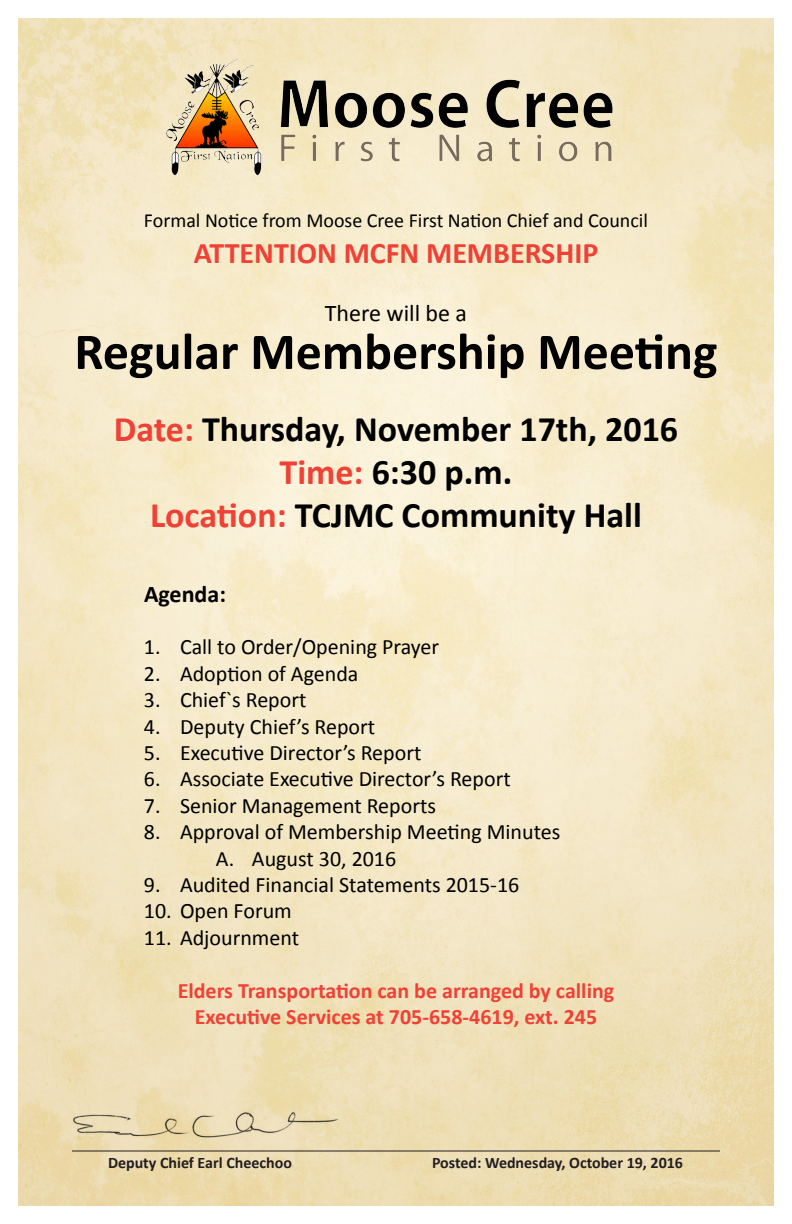
<style>
.page{position:relative;width:792px;height:1224px;background:#fff}
.page>*{position:absolute;margin:0;border:0;box-sizing:border-box;transform-origin:0 0}
.t1{font:700 52px "Calibri";color:#000}
.t2{font:700 36px/43.2px "Calibri";color:#000;text-align:center}
.t3{font:700 30px "Calibri";color:#ef4136}
.t4{font:24px "Calibri";color:#000}
.t5{font:700 24px "Calibri";color:#000}
.t6{font:22px/26.4px "Calibri";color:#000}
.t7{font:700 22px/26.4px "Calibri";color:#ef4136;text-align:center}
.t8{font:20px "Calibri";color:#000}
.t9{font:700 16px "Calibri";color:#231f20}
.s1{color:#ef4136}
</style>
<div class="page">
<img style="left:18px;top:18px;width:756px;height:1188px">
<img style="left:153px;top:53px;width:490px;height:128px">
<hr style="left:72px;top:1150px;width:648px;height:2px;background:#231f20">
<img style="left:72px;top:1110px;width:267px;height:29px">
<p class="t8" style="left:144px;top:208px;width:506px">Formal Notice from Moose Cree First Nation Chief and Council</p>
<h3 class="t3" style="left:194px;top:234px;width:406px">ATTENTION MCFN MEMBERSHIP</h3>
<p class="t4" style="left:325px;top:298px;width:144px">There will be a</p>
<h1 class="t1" style="left:74px;top:318px;width:645px">Regular Membership Meeting</h1>
<h2 class="t2" style="left:114px;top:407px;width:566px"><span class="s1">Date:</span> Thursday, November 17th, 2016<br><span class="s1">Time:</span> 6:30 p.m.<br><span class="s1">Location:</span> TCJMC Community Hall</h2>
<p class="t5" style="left:144px;top:578px;width:83px">Agenda:</p>
<p class="t6" style="left:144px;top:634px;width:297px">1. Call to Order/Opening Prayer</p>
<p class="t6" style="left:144px;top:660px;width:216px">2. Adoption of Agenda</p>
<p class="t6" style="left:144px;top:687px;width:164px">3. Chief`s Report</p>
<p class="t6" style="left:144px;top:713px;width:233px">4. Deputy Chief’s Report</p>
<p class="t6" style="left:144px;top:740px;width:279px">5. Executive Director’s Report</p>
<p class="t6" style="left:144px;top:766px;width:368px">6. Associate Executive Director’s Report</p>
<p class="t6" style="left:144px;top:792px;width:293px">7. Senior Management Reports</p>
<p class="t6" style="left:216px;top:819px;width:346px;text-indent:-72px">8. Approval of Membership Meeting Minutes<br>A. August 30, 2016</p>
<p class="t6" style="left:144px;top:872px;width:377px">9. Audited Financial Statements 2015-16</p>
<p class="t6" style="left:144px;top:898px;width:149px">10. Open Forum</p>
<p class="t6" style="left:144px;top:924px;width:157px">11. Adjournment</p>
<p class="t7" style="left:178px;top:977px;width:438px">Elders Transportation can be arranged by calling<br>Executive Services at 705-658-4619, ext. 245</p>
<p class="t9" style="left:108px;top:1153px;width:186px">Deputy Chief Earl Cheechoo</p>
<p class="t9" style="left:432px;top:1153px;width:253px">Posted: Wednesday, October 19, 2016</p>
</div>
